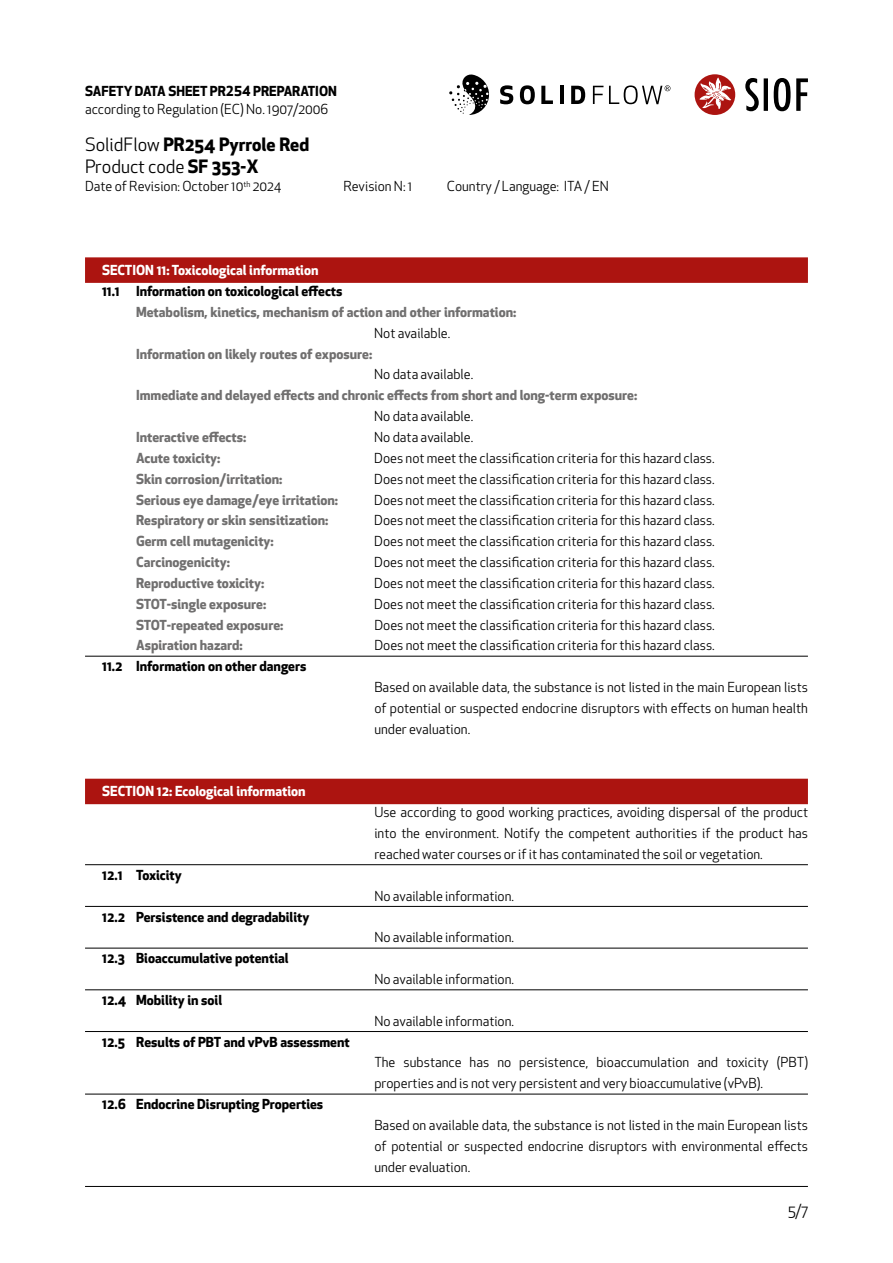
<style>
.page{position:relative;width:893px;height:1263px;background:#fff}
.page>*{position:absolute;margin:0;border:0;box-sizing:border-box;transform-origin:0 0}
.t1{font:700 18px/22.5px "Apex New";color:#000}
.t2{font:15px "Apex New";color:#000}
.t3{font:13.5px/20.9px "Apex New";color:#000;text-align:justify}
.t4{font:700 13.5px "Apex New";color:#706f6f}
.t5{font:700 13.5px "Apex New";color:#000}
.t6{font:700 13.5px "Apex New";color:#fff}
.s1{font-weight:400}
</style>
<div class="page">
<hr style="left:85px;top:1186px;width:723px;height:1px;background:#000">
<div style="left:85px;top:257px;width:723px;height:26px;background:#ac1410"></div>
<hr style="left:85px;top:656px;width:723px;height:1px;background:#000">
<div style="left:85px;top:779px;width:723px;height:25px;background:#ac1410"></div>
<hr style="left:85px;top:864px;width:723px;height:1px;background:#000">
<hr style="left:85px;top:906px;width:723px;height:1px;background:#000">
<hr style="left:85px;top:948px;width:723px;height:1px;background:#000">
<hr style="left:85px;top:989px;width:723px;height:1px;background:#000">
<hr style="left:85px;top:1031px;width:723px;height:1px;background:#000">
<hr style="left:85px;top:1094px;width:723px;height:1px;background:#000">
<div style="left:695px;top:74px;width:40px;height:41px;background:#ac1410;border-radius:50%"></div>
<svg style="left:699px;top:78px;width:32px;height:31px"></svg>
<svg style="left:745px;top:78px;width:63px;height:33px"></svg>
<svg style="left:449px;top:74px;width:40px;height:41px"></svg>
<svg style="left:500px;top:85px;width:13px;height:19px"></svg>
<svg style="left:520px;top:85px;width:15px;height:19px"></svg>
<svg style="left:541px;top:86px;width:12px;height:18px"></svg>
<svg style="left:560px;top:86px;width:3px;height:18px"></svg>
<svg style="left:571px;top:86px;width:14px;height:18px"></svg>
<svg style="left:593px;top:86px;width:10px;height:18px"></svg>
<svg style="left:609px;top:85px;width:61px;height:19px"></svg>
<p class="t5" style="left:85px;top:81px;width:253px">SAFETY DATA SHEET PR254 PREPARATION</p>
<p class="t3" style="left:85px;top:98px;width:245px">according to Regulation (EC) No. 1907/2006</p>
<h1 class="t1" style="left:85px;top:132px;width:226px"><span class="s1">SolidFlow</span> PR254 Pyrrole Red<br><span class="s1">Product code</span> SF 353-X</h1>
<p class="t3" style="left:85px;top:176px;width:198px">Date of Revision: October 10<sup>th</sup> 2024</p>
<p class="t3" style="left:343px;top:176px;width:70px">Revision N: 1</p>
<p class="t3" style="left:447px;top:176px;width:164px">Country / Language: ITA / EN</p>
<p class="t6" style="left:102px;top:260px;width:218px">SECTION 11: Toxicological information</p>
<p class="t5" style="left:102px;top:281px;width:242px">11.1 Information on toxicological effects</p>
<p class="t4" style="left:136px;top:302px;width:382px">Metabolism, kinetics, mechanism of action and other information:</p>
<p class="t3" style="left:374px;top:322px;width:78px">Not available.</p>
<p class="t4" style="left:136px;top:344px;width:238px">Information on likely routes of exposure:</p>
<p class="t3" style="left:374px;top:364px;width:101px">No data available.</p>
<p class="t4" style="left:136px;top:386px;width:503px">Immediate and delayed effects and chronic effects from short and long-term exposure:</p>
<p class="t3" style="left:374px;top:406px;width:101px">No data available.</p>
<p class="t4" style="left:136px;top:427px;width:112px">Interactive effects:</p>
<p class="t3" style="left:374px;top:427px;width:101px">No data available.</p>
<p class="t4" style="left:136px;top:448px;width:86px">Acute toxicity:</p>
<p class="t3" style="left:374px;top:447px;width:342px">Does not meet the classification criteria for this hazard class.</p>
<p class="t4" style="left:136px;top:469px;width:148px">Skin corrosion/irritation:</p>
<p class="t3" style="left:374px;top:468px;width:342px">Does not meet the classification criteria for this hazard class.</p>
<p class="t4" style="left:136px;top:490px;width:203px">Serious eye damage/eye irritation:</p>
<p class="t3" style="left:374px;top:489px;width:342px">Does not meet the classification criteria for this hazard class.</p>
<p class="t4" style="left:136px;top:511px;width:194px">Respiratory or skin sensitization:</p>
<p class="t3" style="left:374px;top:510px;width:342px">Does not meet the classification criteria for this hazard class.</p>
<p class="t4" style="left:136px;top:531px;width:139px">Germ cell mutagenicity:</p>
<p class="t3" style="left:374px;top:531px;width:342px">Does not meet the classification criteria for this hazard class.</p>
<p class="t4" style="left:136px;top:552px;width:95px">Carcinogenicity:</p>
<p class="t3" style="left:374px;top:552px;width:342px">Does not meet the classification criteria for this hazard class.</p>
<p class="t4" style="left:136px;top:573px;width:130px">Reproductive toxicity:</p>
<p class="t3" style="left:374px;top:573px;width:342px">Does not meet the classification criteria for this hazard class.</p>
<p class="t4" style="left:136px;top:594px;width:132px">STOT-single exposure:</p>
<p class="t3" style="left:374px;top:593px;width:342px">Does not meet the classification criteria for this hazard class.</p>
<p class="t4" style="left:136px;top:615px;width:149px">STOT-repeated exposure:</p>
<p class="t3" style="left:374px;top:614px;width:342px">Does not meet the classification criteria for this hazard class.</p>
<p class="t4" style="left:136px;top:636px;width:108px">Aspiration hazard:</p>
<p class="t3" style="left:374px;top:635px;width:342px">Does not meet the classification criteria for this hazard class.</p>
<p class="t5" style="left:102px;top:657px;width:206px">11.2 Information on other dangers</p>
<p class="t3" style="left:374px;top:677px;width:435px">Based on available data, the substance is not listed in the main European lists of potential or suspected endocrine disruptors with effects on human health under evaluation.</p>
<p class="t6" style="left:102px;top:782px;width:205px">SECTION 12: Ecological information</p>
<p class="t5" style="left:102px;top:865px;width:81px">12.1 Toxicity</p>
<p class="t5" style="left:102px;top:907px;width:209px">12.2 Persistence and degradability</p>
<p class="t5" style="left:102px;top:948px;width:188px">12.3 Bioaccumulative potential</p>
<p class="t5" style="left:102px;top:990px;width:121px">12.4 Mobility in soil</p>
<p class="t5" style="left:102px;top:1032px;width:249px">12.5 Results of PBT and vPvB assessment</p>
<p class="t5" style="left:102px;top:1094px;width:223px">12.6 Endocrine Disrupting Properties</p>
<p class="t3" style="left:374px;top:802px;width:435px">Use according to good working practices, avoiding dispersal of the product into the environment. Notify the competent authorities if the product has reached water courses or if it has contaminated the soil or vegetation.</p>
<p class="t3" style="left:374px;top:885px;width:141px">No available information.</p>
<p class="t3" style="left:374px;top:927px;width:141px">No available information.</p>
<p class="t3" style="left:374px;top:969px;width:141px">No available information.</p>
<p class="t3" style="left:374px;top:1010px;width:141px">No available information.</p>
<p class="t3" style="left:374px;top:1052px;width:435px">The substance has no persistence, bioaccumulation and toxicity (PBT) properties and is not very persistent and very bioaccumulative (vPvB).</p>
<p class="t3" style="left:374px;top:1115px;width:435px">Based on available data, the substance is not listed in the main European lists of potential or suspected endocrine disruptors with environmental effects under evaluation.</p>
<p class="t2" style="left:788px;top:1201px;width:21px">5/7</p>
</div>
